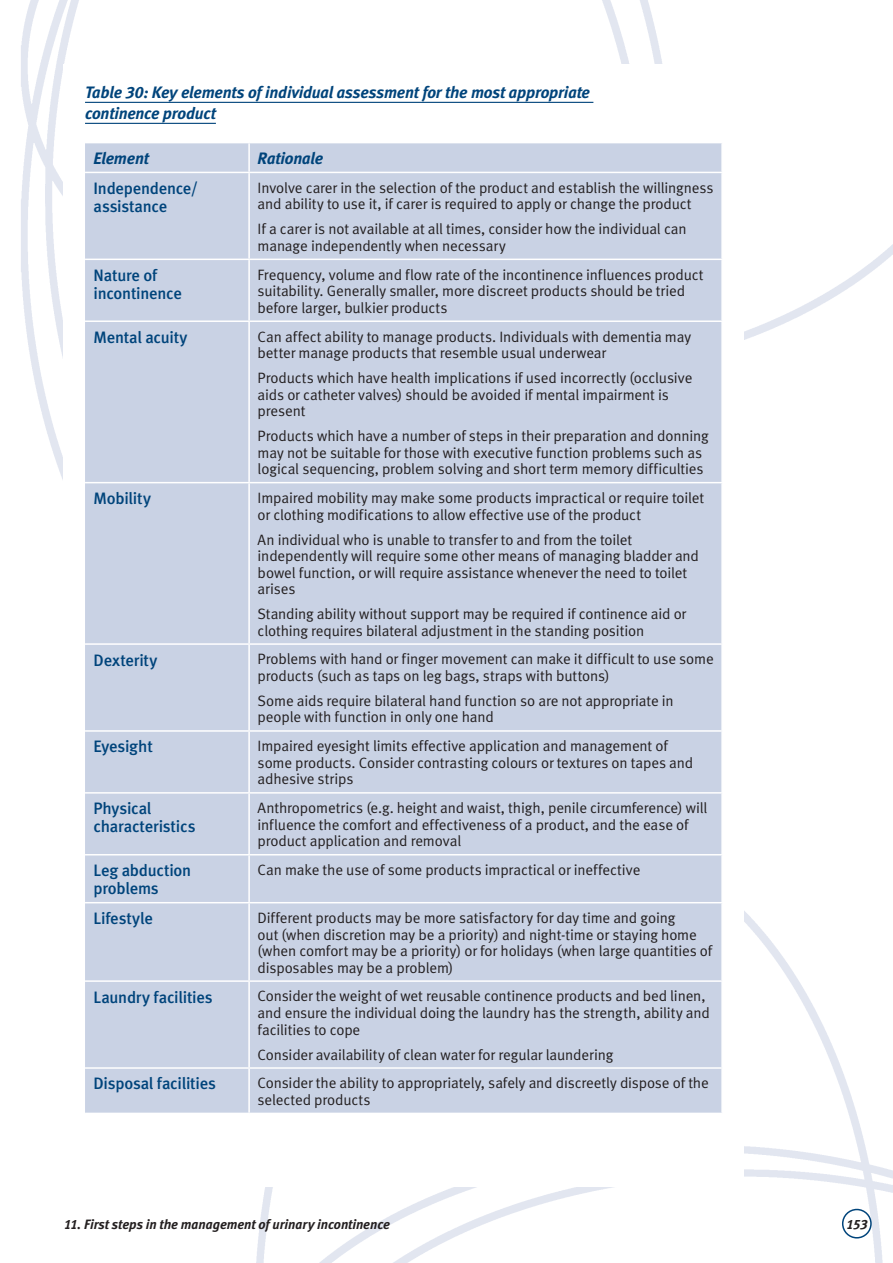
<style>
.page{position:relative;width:893px;height:1263px;background:#fff}
.page>*{position:absolute;margin:0;border:0;box-sizing:border-box;transform-origin:0 0}
.TABLE_Subhead{font:16.5px/18px "Meta Medium LF";letter-spacing:-.015em;color:#00447b}
.E_Table_Heading_unde{font:italic 16.5px/21px "Meta Bold LF";letter-spacing:-.01em;color:#00447b}
.E_Table_Heading_not{font:italic 16.5px "Meta Bold LF";letter-spacing:-.01em;color:#00447b}
.TABLE_Text{font:15px/16.5px "Meta Normal LF";letter-spacing:-.01em;color:#231f20}
.t1{font:italic 13.5px "Meta Bold LF";letter-spacing:-.005em;color:#231f20}
</style>
<div class="page">
<img style="left:21px;top:0;width:872px;height:1263px">
<div style="left:64px;top:64px;width:680px;height:1122px;background:#fff"></div>
<div style="left:843px;top:1209px;width:28px;height:29px;background:#fff;border-radius:50%"></div>
<div style="left:842px;top:1209px;width:30px;height:29px;border:2px solid #00447b;border-radius:50%"></div>
<hr style="left:85px;top:102px;width:508px;height:1px;background:#00447b">
<hr style="left:85px;top:123px;width:131px;height:1px;background:#00447b">
<div style="left:85px;top:143px;width:636px;height:970px;background:#c9d2e4"></div>
<hr style="left:248px;top:143px;width:2px;height:29px;background:#fff">
<hr style="left:85px;top:172px;width:164px;height:1px;background:#fff">
<hr style="left:249px;top:172px;width:474px;height:1px;background:#fff">
<hr style="left:248px;top:173px;width:2px;height:86px;background:#fff">
<hr style="left:85px;top:259px;width:164px;height:1px;background:#fff">
<hr style="left:249px;top:259px;width:474px;height:1px;background:#fff">
<hr style="left:248px;top:260px;width:2px;height:60px;background:#fff">
<hr style="left:85px;top:320px;width:164px;height:2px;background:#fff">
<hr style="left:249px;top:320px;width:474px;height:2px;background:#fff">
<hr style="left:248px;top:322px;width:2px;height:160px;background:#fff">
<hr style="left:85px;top:482px;width:164px;height:1px;background:#fff">
<hr style="left:249px;top:482px;width:474px;height:1px;background:#fff">
<hr style="left:248px;top:483px;width:2px;height:160px;background:#fff">
<hr style="left:85px;top:643px;width:164px;height:2px;background:#fff">
<hr style="left:249px;top:643px;width:474px;height:2px;background:#fff">
<hr style="left:248px;top:645px;width:2px;height:85px;background:#fff">
<hr style="left:85px;top:730px;width:164px;height:2px;background:#fff">
<hr style="left:249px;top:730px;width:474px;height:2px;background:#fff">
<hr style="left:248px;top:732px;width:2px;height:60px;background:#fff">
<hr style="left:85px;top:792px;width:164px;height:2px;background:#fff">
<hr style="left:249px;top:792px;width:474px;height:2px;background:#fff">
<hr style="left:248px;top:794px;width:2px;height:60px;background:#fff">
<hr style="left:85px;top:854px;width:164px;height:1px;background:#fff">
<hr style="left:249px;top:854px;width:474px;height:1px;background:#fff">
<hr style="left:248px;top:855px;width:2px;height:47px;background:#fff">
<hr style="left:85px;top:902px;width:164px;height:1px;background:#fff">
<hr style="left:249px;top:902px;width:474px;height:1px;background:#fff">
<hr style="left:248px;top:903px;width:2px;height:77px;background:#fff">
<hr style="left:85px;top:980px;width:164px;height:2px;background:#fff">
<hr style="left:249px;top:980px;width:474px;height:2px;background:#fff">
<hr style="left:248px;top:982px;width:2px;height:85px;background:#fff">
<hr style="left:85px;top:1067px;width:164px;height:2px;background:#fff">
<hr style="left:249px;top:1067px;width:474px;height:2px;background:#fff">
<hr style="left:248px;top:1069px;width:2px;height:44px;background:#fff">
<p class="E_Table_Heading_unde" style="left:85px;top:81px;width:506px">Table 30: Key elements of individual assessment for the most appropriate continence product</p>
<p class="E_Table_Heading_not" style="left:94px;top:148px;width:57px">Element</p>
<p class="E_Table_Heading_not" style="left:258px;top:148px;width:67px">Rationale</p>
<p class="TABLE_Subhead" style="left:94px;top:179px;width:106px">Independence/ assistance</p>
<p class="TABLE_Text" style="left:258px;top:179px;width:457px">Involve carer in the selection of the product and establish the willingness and ability to use it, if carer is required to apply or change the product</p>
<p class="TABLE_Text" style="left:258px;top:221px;width:430px">If a carer is not available at all times, consider how the individual can manage independently when necessary</p>
<p class="TABLE_Subhead" style="left:94px;top:266px;width:90px">Nature of incontinence</p>
<p class="TABLE_Text" style="left:258px;top:266px;width:447px">Frequency, volume and flow rate of the incontinence influences product suitability. Generally smaller, more discreet products should be tried before larger, bulkier products</p>
<p class="TABLE_Subhead" style="left:94px;top:328px;width:96px">Mental acuity</p>
<p class="TABLE_Text" style="left:258px;top:328px;width:435px">Can affect ability to manage products. Individuals with dementia may better manage products that resemble usual underwear</p>
<p class="TABLE_Text" style="left:258px;top:369px;width:436px">Products which have health implications if used incorrectly (occlusive aids or catheter valves) should be avoided if mental impairment is present</p>
<p class="TABLE_Text" style="left:258px;top:427px;width:453px">Products which have a number of steps in their preparation and donning may not be suitable for those with executive function problems such as logical sequencing, problem solving and short term memory difficulties</p>
<p class="TABLE_Subhead" style="left:94px;top:489px;width:59px">Mobility</p>
<p class="TABLE_Text" style="left:258px;top:489px;width:448px">Impaired mobility may make some products impractical or require toilet or clothing modifications to allow effective use of the product</p>
<p class="TABLE_Text" style="left:258px;top:531px;width:443px">An individual who is unable to transfer to and from the toilet independently will require some other means of managing bladder and bowel function, or will require assistance whenever the need to toilet arises</p>
<p class="TABLE_Text" style="left:258px;top:605px;width:430px">Standing ability without support may be required if continence aid or clothing requires bilateral adjustment in the standing position</p>
<p class="TABLE_Subhead" style="left:94px;top:651px;width:65px">Dexterity</p>
<p class="TABLE_Text" style="left:258px;top:651px;width:458px">Problems with hand or finger movement can make it difficult to use some products (such as taps on leg bags, straps with buttons)</p>
<p class="TABLE_Text" style="left:258px;top:692px;width:418px">Some aids require bilateral hand function so are not appropriate in people with function in only one hand</p>
<p class="TABLE_Subhead" style="left:94px;top:737px;width:61px">Eyesight</p>
<p class="TABLE_Text" style="left:258px;top:738px;width:437px">Impaired eyesight limits effective application and management of some products. Consider contrasting colours or textures on tapes and adhesive strips</p>
<p class="TABLE_Subhead" style="left:94px;top:799px;width:104px">Physical characteristics</p>
<p class="TABLE_Text" style="left:258px;top:800px;width:451px">Anthropometrics (e.g. height and waist, thigh, penile circumference) will influence the comfort and effectiveness of a product, and the ease of product application and removal</p>
<p class="TABLE_Subhead" style="left:94px;top:861px;width:99px">Leg abduction problems</p>
<p class="TABLE_Text" style="left:258px;top:861px;width:384px">Can make the use of some products impractical or ineffective</p>
<p class="TABLE_Subhead" style="left:94px;top:909px;width:61px">Lifestyle</p>
<p class="TABLE_Text" style="left:258px;top:909px;width:456px">Different products may be more satisfactory for day time and going<br>out (when discretion may be a priority) and night-time or staying home (when comfort may be a priority) or for holidays (when large quantities of disposables may be a problem)</p>
<p class="TABLE_Subhead" style="left:94px;top:988px;width:121px">Laundry facilities</p>
<p class="TABLE_Text" style="left:258px;top:988px;width:454px">Consider the weight of wet reusable continence products and bed linen, and ensure the individual doing the laundry has the strength, ability and facilities to cope</p>
<p class="TABLE_Text" style="left:258px;top:1046px;width:357px">Consider availability of clean water for regular laundering</p>
<p class="TABLE_Subhead" style="left:94px;top:1074px;width:124px">Disposal facilities</p>
<p class="TABLE_Text" style="left:258px;top:1075px;width:453px">Consider the ability to appropriately, safely and discreetly dispose of the selected products</p>
<p class="t1" style="left:64px;top:1216px;width:328px">11. First steps in the management of urinary incontinence</p>
<p class="t1" style="left:846px;top:1216px;width:23px">153</p>
</div>
